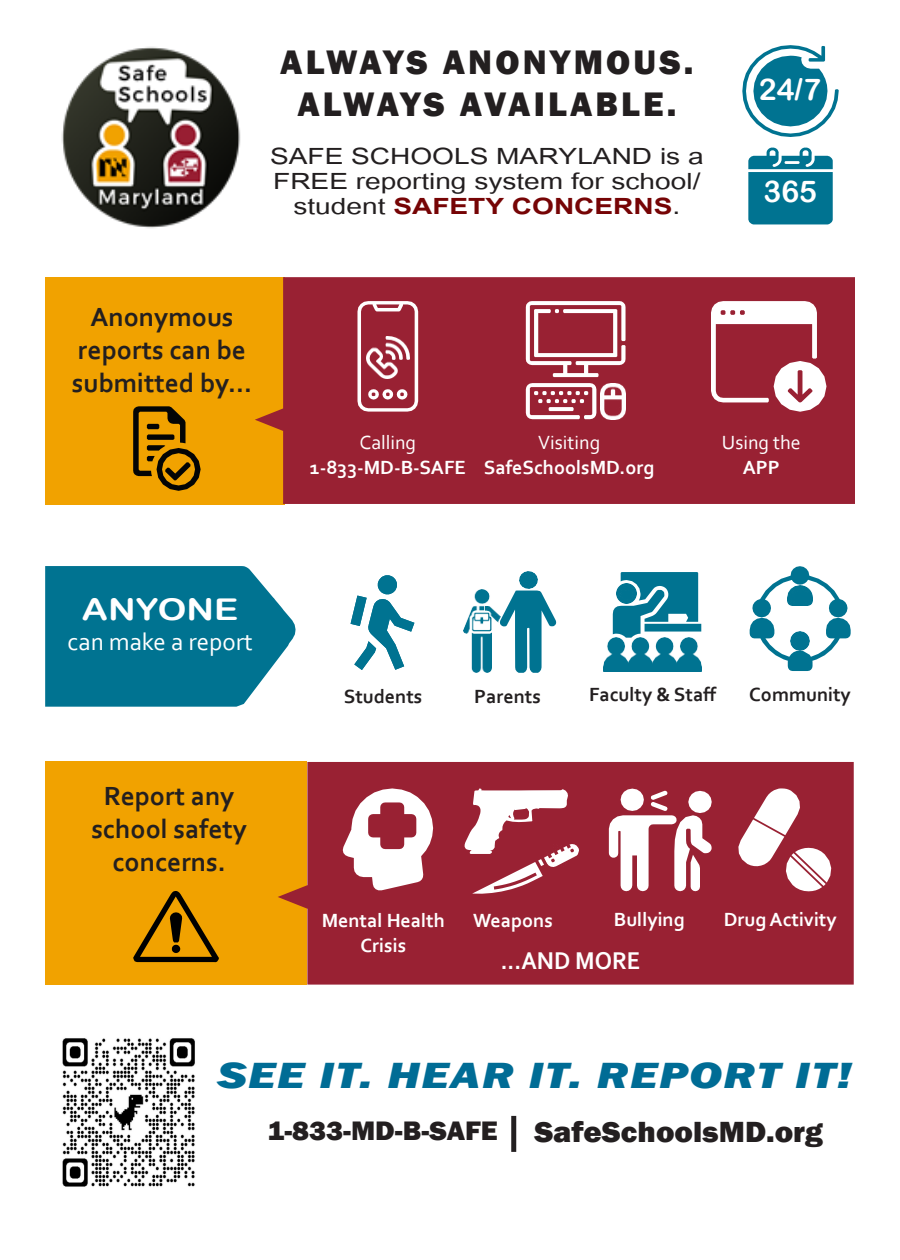
<style>
.page{position:relative;width:900px;height:1260px;background:#fff}
.page>*{position:absolute;margin:0;border:0;box-sizing:border-box;transform-origin:0 0}
.t1{font:italic 800 37.5px "Franklin Gothic";letter-spacing:.03em;color:#006c95;scale:1.28 1}
.t2{font:800 35px/42px "Franklin Gothic";letter-spacing:.09em;color:#231f20;text-align:center}
.t3{font:31.25px/25px "Utsaah";color:#231f20;text-align:center;scale:1.26 1}
.t4{font:800 30px "Franklin Gothic";color:#231f20;scale:1.04 1}
.t5{font:30px "Arial Rounded MT Bold";color:#fff}
.t6{font:30px "Arial Rounded MT Bold";color:#fff;scale:1.21 1}
.t7{font:700 27.5px/33px "Corbel";color:#231f20;text-align:center}
.t8{font:800 27.5px "Franklin Gothic";color:#231f20;scale:1.05 1}
.t9{font:700 25.5px "Corbel";color:#fff;scale:.93 1}
.t10{font:25px "Corbel";color:#fff}
.t11{font:700 20px/25px "Corbel";color:#fff;text-align:center}
.t12{font:700 20px "Corbel";color:#231f20}
.t13{font:20px/25px "Corbel";color:#fff;text-align:center}
.s1{font-weight:700;color:#760405}
.s2{font-weight:400}
.s3{font-weight:700}
</style>
<div class="page">
<img style="left:61px;top:46px;width:180px;height:182px">
<svg style="left:351px;top:575px;width:63px;height:95px"></svg>
<img style="left:463px;top:590px;width:28px;height:82px">
<img style="left:520px;top:571px;width:17px;height:18px">
<svg style="left:500px;top:591px;width:56px;height:82px"></svg>
<img style="left:486px;top:606px;width:14px;height:16px">
<img style="left:604px;top:638px;width:97px;height:34px">
<svg style="left:613px;top:572px;width:88px;height:66px"></svg>
<svg style="left:750px;top:566px;width:101px;height:105px"></svg>
<svg style="left:45px;top:566px;width:251px;height:141px;background:#19809b"></svg>
<div style="left:45px;top:278px;width:239px;height:227px;background:#f1a200"></div>
<svg style="left:133px;top:406px;width:68px;height:85px"></svg>
<svg style="left:255px;top:277px;width:600px;height:227px;background:#9f2a2f"></svg>
<svg style="left:358px;top:301px;width:10px;height:111px"></svg>
<img style="left:366px;top:336px;width:2px;height:42px">
<svg style="left:368px;top:301px;width:458px;height:111px;background:#aa4756"></svg>
<img style="left:617px;top:383px;width:9px;height:36px">
<svg style="left:526px;top:309px;width:91px;height:110px"></svg>
<div style="left:45px;top:761px;width:262px;height:223px;background:#f1a200"></div>
<svg style="left:278px;top:762px;width:576px;height:223px;background:#9f2b2f"></svg>
<svg style="left:133px;top:891px;width:86px;height:71px"></svg>
<svg style="left:343px;top:788px;width:225px;height:106px"></svg>
<img style="left:544px;top:845px;width:35px;height:22px">
<svg style="left:609px;top:788px;width:222px;height:103px"></svg>
<img style="left:62px;top:1038px;width:133px;height:149px">
<div style="left:511px;top:1116px;width:5px;height:36px;background:#231f20"></div>
<svg style="left:748px;top:148px;width:85px;height:76px;background:#2688a1"></svg>
<svg style="left:742px;top:45px;width:97px;height:92px"></svg>
<p class="t2" style="left:280px;top:41px;width:415px">ALWAYS ANONYMOUS.<br>ALWAYS AVAILABLE.</p>
<p class="t3" style="left:270px;top:144px;width:346px">SAFE SCHOOLS MARYLAND is a</p>
<p class="t3" style="left:273px;top:169px;width:341px">FREE reporting system for school/ student <span class="s1">SAFETY CONCERNS</span>.</p>
<p class="t5" style="left:759px;top:72px;width:63px">24/7</p>
<p class="t5" style="left:764px;top:174px;width:55px">365</p>
<p class="t7" style="left:90px;top:299px;width:145px">Anonymous</p>
<p class="t7" style="left:78px;top:332px;width:170px">reports can be</p>
<p class="t7" style="left:72px;top:365px;width:182px">submitted by...</p>
<p class="t11" style="left:310px;top:429px;width:157px"><span class="s2">Calling<br></span>1-833-MD-B-SAFE</p>
<p class="t11" style="left:484px;top:429px;width:172px"><span class="s2">Visiting<br></span>SafeSchoolsMD.org</p>
<p class="t13" style="left:722px;top:429px;width:80px">Using the<br><span class="s3">APP</span></p>
<p class="t6" style="left:82px;top:592px;width:131px">ANYONE</p>
<p class="t10" style="left:68px;top:626px;width:187px">can make a report</p>
<p class="t7" style="left:91px;top:779px;width:157px">Report any school safety concerns.</p>
<p class="t12" style="left:344px;top:684px;width:80px">Students</p>
<p class="t12" style="left:474px;top:684px;width:68px">Parents</p>
<p class="t12" style="left:589px;top:682px;width:129px">Faculty &amp; Staff</p>
<p class="t12" style="left:749px;top:682px;width:103px">Community</p>
<p class="t11" style="left:322px;top:908px;width:125px">Mental Health<br>Crisis</p>
<p class="t11" style="left:473px;top:908px;width:81px">Weapons</p>
<p class="t11" style="left:614px;top:907px;width:72px">Bullying</p>
<p class="t11" style="left:724px;top:907px;width:115px">Drug Activity</p>
<p class="t9" style="left:501px;top:945px;width:152px">...AND MORE</p>
<p class="t1" style="left:217px;top:1051px;width:498px">SEE IT. HEAR IT. REPORT IT!</p>
<p class="t8" style="left:267px;top:1113px;width:221px">1-833-MD-B-SAFE</p>
<p class="t4" style="left:534px;top:1112px;width:279px">SafeSchoolsMD.org</p>
</div>
